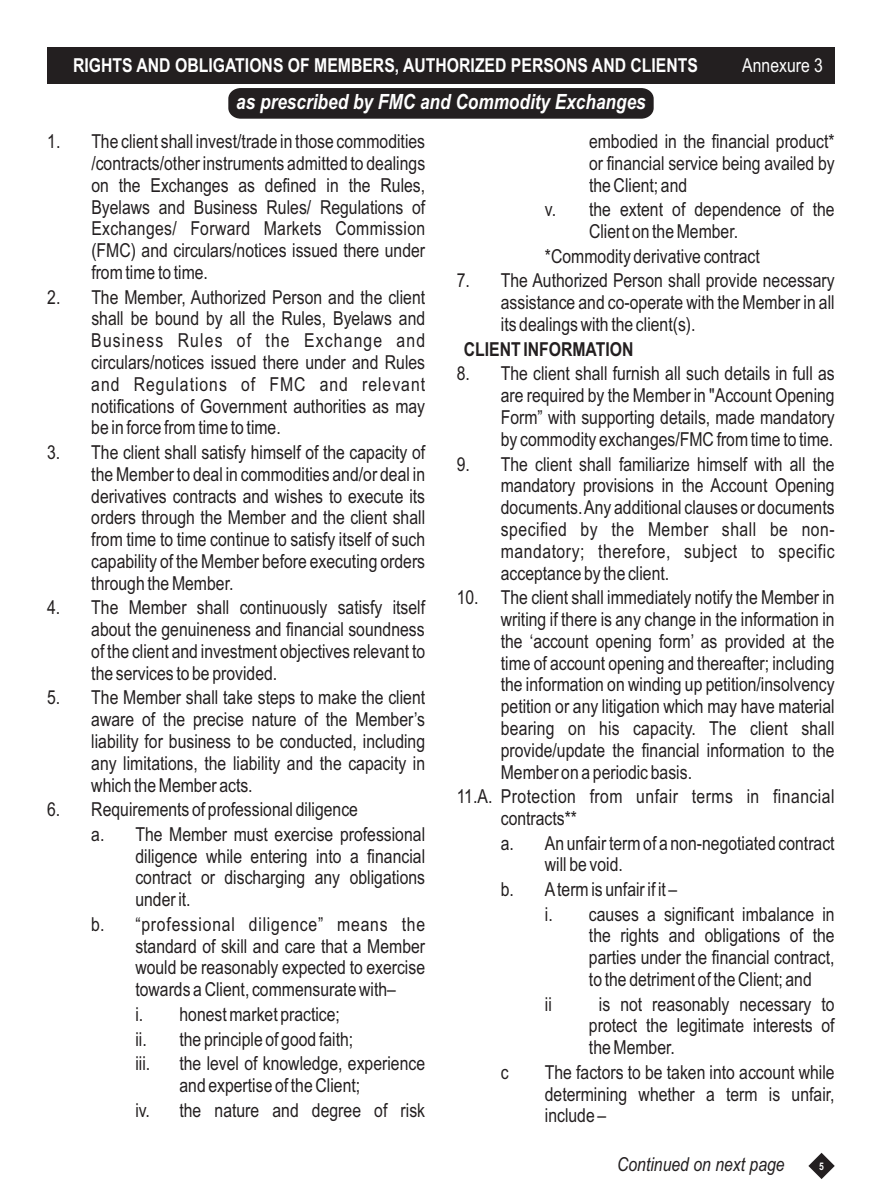
<style>
.page{position:relative;width:882px;height:1197px;background:#fff}
.page>*{position:absolute;margin:0;border:0;box-sizing:border-box;transform-origin:0 0}
.t1{font:italic 700 21px "Arial Narrow";color:#fff}
.t2{font:19.25px/21.9px "Arial Narrow";color:#231f20;text-align:justify}
.t3{font:700 19.25px "Arial Narrow";color:#fff}
.t4{font:19.25px/21.9px "Arial Narrow";letter-spacing:.025em;color:#231f20}
.t5{font:italic 19.25px "Arial Narrow";color:#231f20}
.t6{font:700 19.25px "Arial Narrow";color:#231f20}
.t7{font:19.25px "Arial Narrow";color:#fff}
.t8{font:700 10.5px "Arial Narrow";color:#fff}
</style>
<div class="page">
<div style="left:47px;top:47px;width:788px;height:37px;background:#231f20"></div>
<svg style="left:228px;top:88px;width:426px;height:31px;background:#272324"></svg>
<svg style="left:808px;top:1153px;width:27px;height:26px"></svg>
<p class="t3" style="left:73px;top:57px;width:627px">RIGHTS AND OBLIGATIONS OF MEMBERS, AUTHORIZED PERSONS AND CLIENTS</p>
<p class="t1" style="left:236px;top:94px;width:411px">as prescribed by FMC and Commodity Exchanges</p>
<p class="t7" style="left:742px;top:58px;width:82px">Annexure 3</p>
<p class="t2" style="left:91px;top:132px;width:335px;text-indent:-44px">1. The client shall invest/trade in those commodities /contracts/other instruments admitted to dealings on the Exchanges as defined in the Rules, Byelaws and Business Rules/ Regulations of Exchanges/ Forward Markets Commission (FMC) and circulars/notices issued there under from time to time.</p>
<p class="t2" style="left:91px;top:288px;width:335px;text-indent:-44px">2. The Member, Authorized Person and the client shall be bound by all the Rules, Byelaws and Business Rules of the Exchange and circulars/notices issued there under and Rules and Regulations of FMC and relevant notifications of Government authorities as may be in force from time to time.</p>
<p class="t2" style="left:91px;top:443px;width:335px;text-indent:-44px">3. The client shall satisfy himself of the capacity of the Member to deal in commodities and/or deal in derivatives contracts and wishes to execute its orders through the Member and the client shall from time to time continue to satisfy itself of such capability of the Member before executing orders through the Member.</p>
<p class="t2" style="left:91px;top:598px;width:335px;text-indent:-44px">4. The Member shall continuously satisfy itself about the genuineness and financial soundness of the client and investment objectives relevant to the services to be provided.</p>
<p class="t2" style="left:91px;top:688px;width:335px;text-indent:-44px">5. The Member shall take steps to make the client aware of the precise nature of the Member’s liability for business to be conducted, including any limitations, the liability and the capacity in which the Member acts.</p>
<p class="t2" style="left:91px;top:799px;width:335px;line-height:24.7px;text-indent:-44px">6. Requirements of professional diligence<br>a. The Member must exercise professional</p>
<p class="t2" style="left:135px;top:847px;width:291px">diligence while entering into a financial contract or discharging any obligations under it.</p>
<p class="t2" style="left:135px;top:915px;width:291px;text-indent:-44px">b. “professional diligence” means the standard of skill and care that a Member would be reasonably expected to exercise towards a Client, commensurate with–</p>
<p class="t2" style="left:135px;top:1004px;width:219px;line-height:24.7px;text-align:left">i. honest market practice; ii. the principle of good faith; iii.</p>
<p class="t2" style="left:179px;top:1054px;width:247px">the level of knowledge, experience and expertise of the Client;</p>
<p class="t2" style="left:135px;top:1101px;width:291px">iv. the nature and degree of risk</p>
<p class="t2" style="left:589px;top:132px;width:247px">embodied in the financial product* or financial service being availed by the Client; and</p>
<p class="t2" style="left:589px;top:200px;width:247px;text-indent:-44px">v. the extent of dependence of the<br>Client on the Member.</p>
<p class="t2" style="left:545px;top:247px;width:216px">*Commodity derivative contract</p>
<p class="t2" style="left:501px;top:271px;width:335px;text-indent:-44px">7. The Authorized Person shall provide necessary assistance and co-operate with the Member in all its dealings with the client(s).</p>
<p class="t6" style="left:464px;top:342px;width:171px">CLIENT INFORMATION</p>
<p class="t2" style="left:501px;top:365px;width:335px;text-indent:-44px">8. The client shall furnish all such details in full as are required by the Member in "Account Opening Form” with supporting details, made mandatory by commodity exchanges/FMC from time to time.</p>
<p class="t2" style="left:501px;top:455px;width:335px;text-indent:-44px">9. The client shall familiarize himself with all the mandatory provisions in the Account Opening documents. Any additional clauses or documents specified by the Member shall be non&shy;mandatory; therefore, subject to specific acceptance by the client.</p>
<p class="t2" style="left:501px;top:588px;width:335px;text-indent:-44px">10. The client shall immediately notify the Member in writing if there is any change in the information in the ‘account opening form’ as provided at the time of account opening and thereafter; including the information on winding up petition/insolvency petition or any litigation which may have material bearing on his capacity. The client shall provide/update the financial information to the Member on a periodic basis.</p>
<p class="t4" style="left:501px;top:787px;width:335px;text-indent:-44px">11.A. Protection from unfair terms in financial contracts**</p>
<p class="t2" style="left:545px;top:834px;width:291px;text-indent:-44px">a. An unfair term of a non-negotiated contract will be void.</p>
<p class="t2" style="left:545px;top:879px;width:291px;line-height:24.7px;text-indent:-44px">b. Aterm is unfair if it –<br>i. causes a significant imbalance in</p>
<p class="t2" style="left:589px;top:927px;width:247px">the rights and obligations of the parties under the financial contract, to the detriment of the Client; and</p>
<p class="t2" style="left:545px;top:995px;width:9px">ii</p>
<p class="t2" style="left:589px;top:995px;width:247px;text-indent:10px">is not reasonably necessary to protect the legitimate interests of the Member.</p>
<p class="t2" style="left:501px;top:1063px;width:9px">c</p>
<p class="t2" style="left:545px;top:1063px;width:291px">The factors to be taken into account while determining whether a term is unfair, include –</p>
<p class="t5" style="left:617px;top:1157px;width:169px">Continued on next page</p>
<p class="t8" style="left:819px;top:1162px;width:6px">5</p>
</div>
